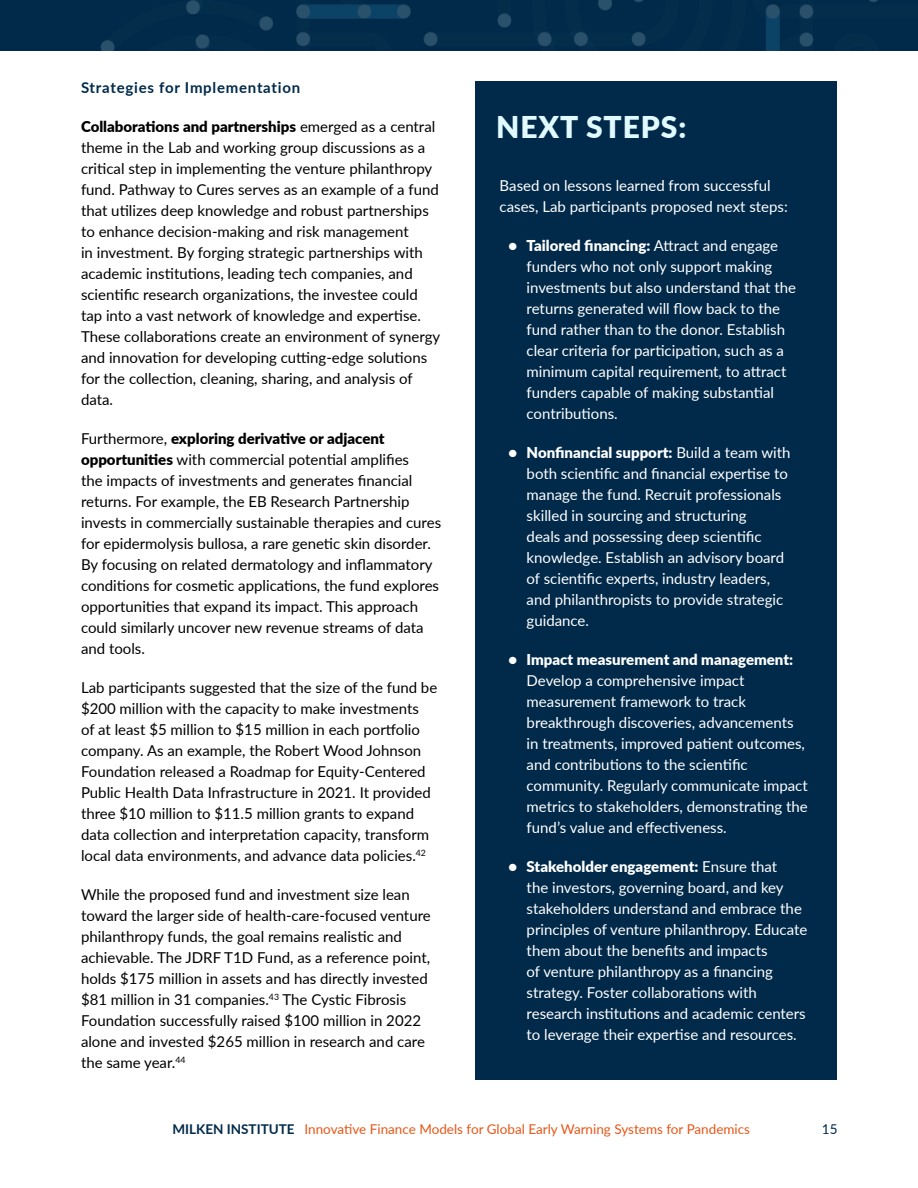
<style>
.page{position:relative;width:918px;height:1188px;background:#fff}
.page>*{position:absolute;margin:0;border:0;box-sizing:border-box;transform-origin:0 0}
.t1{font:900 30px "Lato";letter-spacing:.03em;color:#e0faff}
.t2{font:15px/21px "Lato";color:#000}
.t3{font:15px/21px "Lato";color:#fff}
.t4{font:900 15px "Lato";color:#fff}
.t5{font:700 15px "Lato";letter-spacing:.05em;color:#012a4a}
.t6{font:13.5px "Lato";color:#e75618}
.t7{font:13.5px "Lato";color:#012a4a}
.s1{font-weight:900}
.s2{font-weight:700;color:#012a4a}
</style>
<div class="page">
<img style="left:0;top:0;width:918px;height:51px">
<div style="left:476px;top:81px;width:361px;height:999px;background:#012a4a"></div>
<p class="t5" style="left:81px;top:77px;width:221px">Strategies for Implementation</p>
<p class="t2" style="left:81px;top:115px;width:361px"><span class="s1">Collaborations and partnerships</span> emerged as a central theme in the Lab and working group discussions as a critical step in implementing the venture philanthropy fund. Pathway to Cures serves as an example of a fund that utilizes deep knowledge and robust partnerships to enhance decision-making and risk management<br>in investment. By forging strategic partnerships with academic institutions, leading tech companies, and scientific research organizations, the investee could tap into a vast network of knowledge and expertise.<br>These collaborations create an environment of synergy and innovation for developing cutting-edge solutions for the collection, cleaning, sharing, and analysis of data.</p>
<p class="t2" style="left:81px;top:427px;width:362px">Furthermore, <span class="s1">exploring derivative or adjacent opportunities</span> with commercial potential amplifies<br>the impacts of investments and generates financial returns. For example, the EB Research Partnership invests in commercially sustainable therapies and cures for epidermolysis bullosa, a rare genetic skin disorder.<br>By focusing on related dermatology and inflammatory conditions for cosmetic applications, the fund explores opportunities that expand its impact. This approach could similarly uncover new revenue streams of data and tools.</p>
<p class="t2" style="left:81px;top:676px;width:358px">Lab participants suggested that the size of the fund be $200 million with the capacity to make investments<br>of at least $5 million to $15 million in each portfolio company. As an example, the Robert Wood Johnson Foundation released a Roadmap for Equity-Centered Public Health Data Infrastructure in 2021. It provided three $10 million to $11.5 million grants to expand data collection and interpretation capacity, transform local data environments, and advance data policies.<sup>42</sup></p>
<p class="t2" style="left:81px;top:883px;width:351px">While the proposed fund and investment size lean toward the larger side of health-care-focused venture philanthropy funds, the goal remains realistic and achievable. The JDRF T1D Fund, as a reference point, holds $175 million in assets and has directly invested $81 million in 31 companies.<sup>43</sup> The Cystic Fibrosis Foundation successfully raised $100 million in 2022 alone and invested $265 million in research and care the same year.<sup>44</sup></p>
<h1 class="t1" style="left:496px;top:104px;width:192px">NEXT STEPS:</h1>
<p class="t3" style="left:500px;top:174px;width:290px">Based on lessons learned from successful cases, Lab participants proposed next steps:</p>
<p class="t3" style="left:527px;top:234px;width:271px;text-indent:-18px"><span class="s1">• Tailored financing:</span> Attract and engage funders who not only support making investments but also understand that the returns generated will flow back to the fund rather than to the donor. Establish clear criteria for participation, such as a minimum capital requirement, to attract funders capable of making substantial contributions.</p>
<p class="t3" style="left:527px;top:441px;width:265px;text-indent:-18px"><span class="s1">• Nonfinancial support:</span> Build a team with both scientific and financial expertise to manage the fund. Recruit professionals skilled in sourcing and structuring<br>deals and possessing deep scientific knowledge. Establish an advisory board of scientific experts, industry leaders, and philanthropists to provide strategic guidance.</p>
<p class="t4" style="left:509px;top:648px;width:286px">• Impact measurement and management:</p>
<p class="t3" style="left:527px;top:669px;width:283px">Develop a comprehensive impact measurement framework to track breakthrough discoveries, advancements in treatments, improved patient outcomes, and contributions to the scientific community. Regularly communicate impact metrics to stakeholders, demonstrating the fund’s value and effectiveness.</p>
<p class="t3" style="left:527px;top:855px;width:282px;text-indent:-18px"><span class="s1">• Stakeholder engagement:</span> Ensure that<br>the investors, governing board, and key stakeholders understand and embrace the principles of venture philanthropy. Educate them about the benefits and impacts<br>of venture philanthropy as a financing strategy. Foster collaborations with research institutions and academic centers to leverage their expertise and resources.</p>
<p class="t6" style="left:172px;top:1119px;width:579px"><span class="s2">MILKEN INSTITUTE</span> Innovative Finance Models for Global Early Warning Systems for Pandemics</p>
<p class="t7" style="left:822px;top:1119px;width:17px">15</p>
</div>
